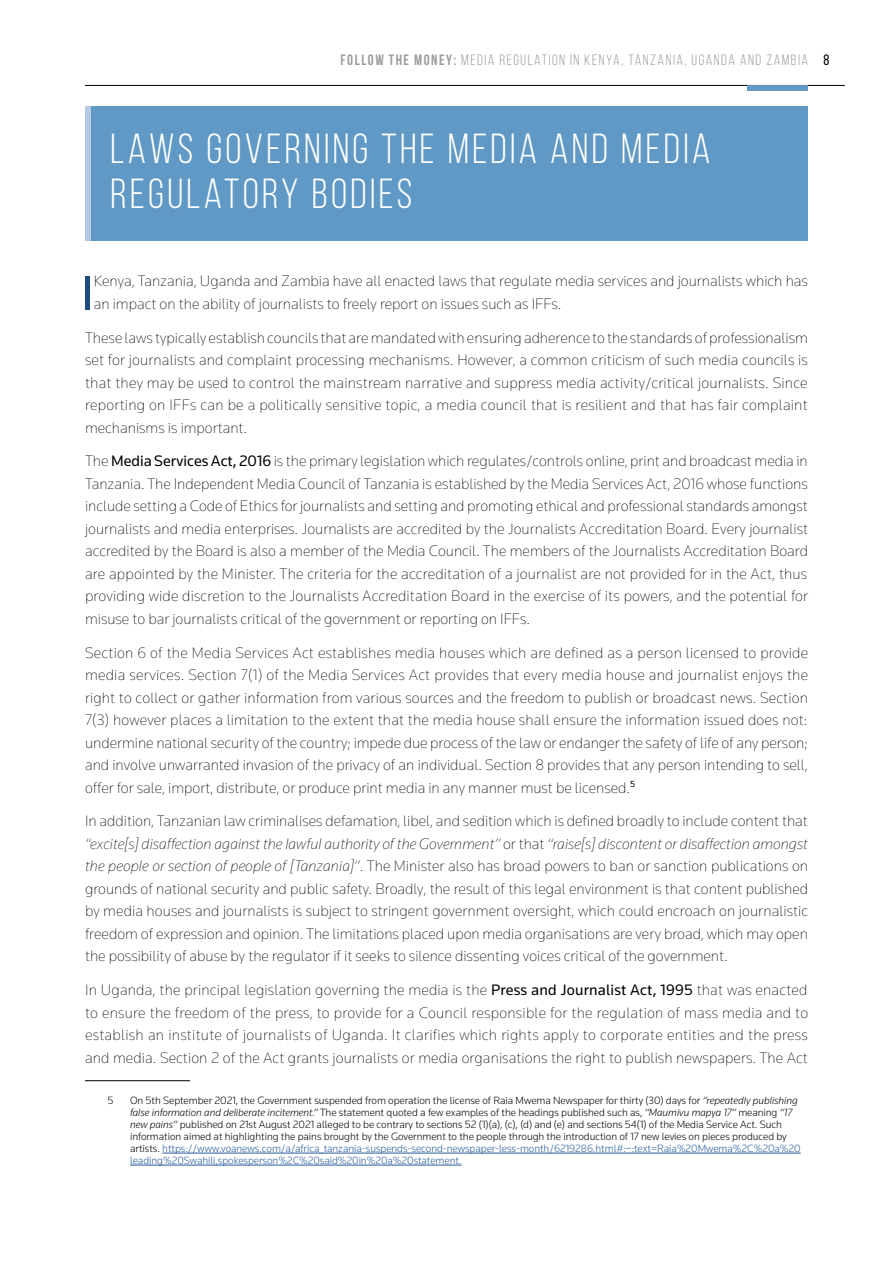
<style>
.page{position:relative;width:893px;height:1263px;background:#fff}
.page>*{position:absolute;margin:0;border:0;box-sizing:border-box;transform-origin:0 0}
.t1{font:42px/45px "Bebas Neue";letter-spacing:.08em;color:#fff}
.t2{font:200 15.75px/22.5px "Knowledge";color:#000;text-align:justify}
.t3{font:15px "Bebas Neue";letter-spacing:.1em;color:#9d9d9c}
.t4{font:300 10.95px/12px "Knowledge";letter-spacing:-.005em;color:#000}
.s1{font-weight:700}
.s2{color:#000}
.s3{font-weight:400}
.s4{font-style:italic}
.s5{color:#275b9b}
</style>
<div class="page">
<hr style="left:85px;top:85px;width:760px;height:1px;background:#000">
<div style="left:747px;top:85px;width:61px;height:5px;background:#6099c5"></div>
<div style="left:85px;top:106px;width:723px;height:135px;background:#6099c5"></div>
<div style="left:85px;top:106px;width:5px;height:135px;background:#b7cae3"></div>
<div style="left:85px;top:276px;width:5px;height:34px;background:#1d4c7e"></div>
<hr style="left:85px;top:1080px;width:105px;height:1px;background:#000">
<hr style="left:162px;top:1153px;width:639px;height:1px;background:#275b9b">
<hr style="left:130px;top:1165px;width:332px;height:1px;background:#275b9b">
<p class="t3" style="left:341px;top:52px;width:490px"><span class="s1">FOLLOW THE MONEY:</span> MEDIA REGULATION IN KENYA, TANZANIA, UGANDA AND ZAMBIA <span class="s2">8</span></p>
<h1 class="t1" style="left:111px;top:126px;width:601px">LAWS GOVERNING THE MEDIA AND MEDIA<br>REGULATORY BODIES</h1>
<p class="t2" style="left:94px;top:270px;width:716px">Kenya, Tanzania, Uganda and Zambia have all enacted laws that regulate media services and journalists which has an impact on the ability of journalists to freely report on issues such as IFFs.</p>
<p class="t2" style="left:85px;top:326px;width:724px">These laws typically establish councils that are mandated with ensuring adherence to the standards of professionalism set for journalists and complaint processing mechanisms. However, a common criticism of such media councils is that they may be used to control the mainstream narrative and suppress media activity/critical journalists. Since reporting on IFFs can be a politically sensitive topic, a media council that is resilient and that has fair complaint mechanisms is important.</p>
<p class="t2" style="left:85px;top:450px;width:725px">The <span class="s3">Media Services Act, 2016</span> is the primary legislation which regulates/controls online, print and broadcast media in Tanzania. The Independent Media Council of Tanzania is established by the Media Services Act, 2016 whose functions include setting a Code of Ethics for journalists and setting and promoting ethical and professional standards amongst journalists and media enterprises. Journalists are accredited by the Journalists Accreditation Board. Every journalist accredited by the Board is also a member of the Media Council. The members of the Journalists Accreditation Board are appointed by the Minister. The criteria for the accreditation of a journalist are not provided for in the Act, thus providing wide discretion to the Journalists Accreditation Board in the exercise of its powers, and the potential for misuse to bar journalists critical of the government or reporting on IFFs.</p>
<p class="t2" style="left:85px;top:641px;width:725px">Section 6 of the Media Services Act establishes media houses which are defined as a person licensed to provide media services. Section 7(1) of the Media Services Act provides that every media house and journalist enjoys the right to collect or gather information from various sources and the freedom to publish or broadcast news. Section 7(3) however places a limitation to the extent that the media house shall ensure the information issued does not: undermine national security of the country; impede due process of the law or endanger the safety of life of any person; and involve unwarranted invasion of the privacy of an individual. Section 8 provides that any person intending to sell, offer for sale, import, distribute, or produce print media in any manner must be licensed.<sup>5</sup></p>
<p class="t2" style="left:85px;top:810px;width:725px">In addition, Tanzanian law criminalises defamation, libel, and sedition which is defined broadly to include content that <span class="s4">“excite[s] disaffection against the lawful authority of the Government”</span> or that <span class="s4">“raise[s] discontent or disaffection amongst the people or section of people of [Tanzania]”</span>. The Minister also has broad powers to ban or sanction publications on grounds of national security and public safety. Broadly, the result of this legal environment is that content published by media houses and journalists is subject to stringent government oversight, which could encroach on journalistic freedom of expression and opinion. The limitations placed upon media organisations are very broad, which may open the possibility of abuse by the regulator if it seeks to silence dissenting voices critical of the government.</p>
<p class="t2" style="left:85px;top:978px;width:725px">In Uganda, the principal legislation governing the media is the <span class="s3">Press and Journalist Act, 1995</span> that was enacted to ensure the freedom of the press, to provide for a Council responsible for the regulation of mass media and to establish an institute of journalists of Uganda. It clarifies which rights apply to corporate entities and the press and media. Section 2 of the Act grants journalists or media organisations the right to publish newspapers. The Act</p>
<p class="t4" style="left:108px;top:1094px;width:7px">5</p>
<p class="t4" style="left:130px;top:1094px;width:672px">On 5th September 2021, the Government suspended from operation the license of Raia Mwema Newspaper for thirty (30) days for <span class="s4">“repeatedly publishing false information and deliberate incitement.”</span> The statement quoted a few examples of the headings published such as, <span class="s4">“Maumivu mapya 17”</span> meaning <span class="s4">“17 new pains”</span> published on 21st August 2021 alleged to be contrary to sections 52 (1)(a), (c), (d) and (e) and sections 54(1) of the Media Service Act. Such information aimed at highlighting the pains brought by the Government to the people through the introduction of 17 new levies on pieces produced by artists. <span class="s5">https://www.voanews.com/a/africa_tanzania-suspends-second-newspaper-less-month/6219286.html#:~:text=Raia%20Mwema%2C%20a%20 leading%20Swahili,spokesperson%2C%20said%20in%20a%20statement.</span></p>
</div>
